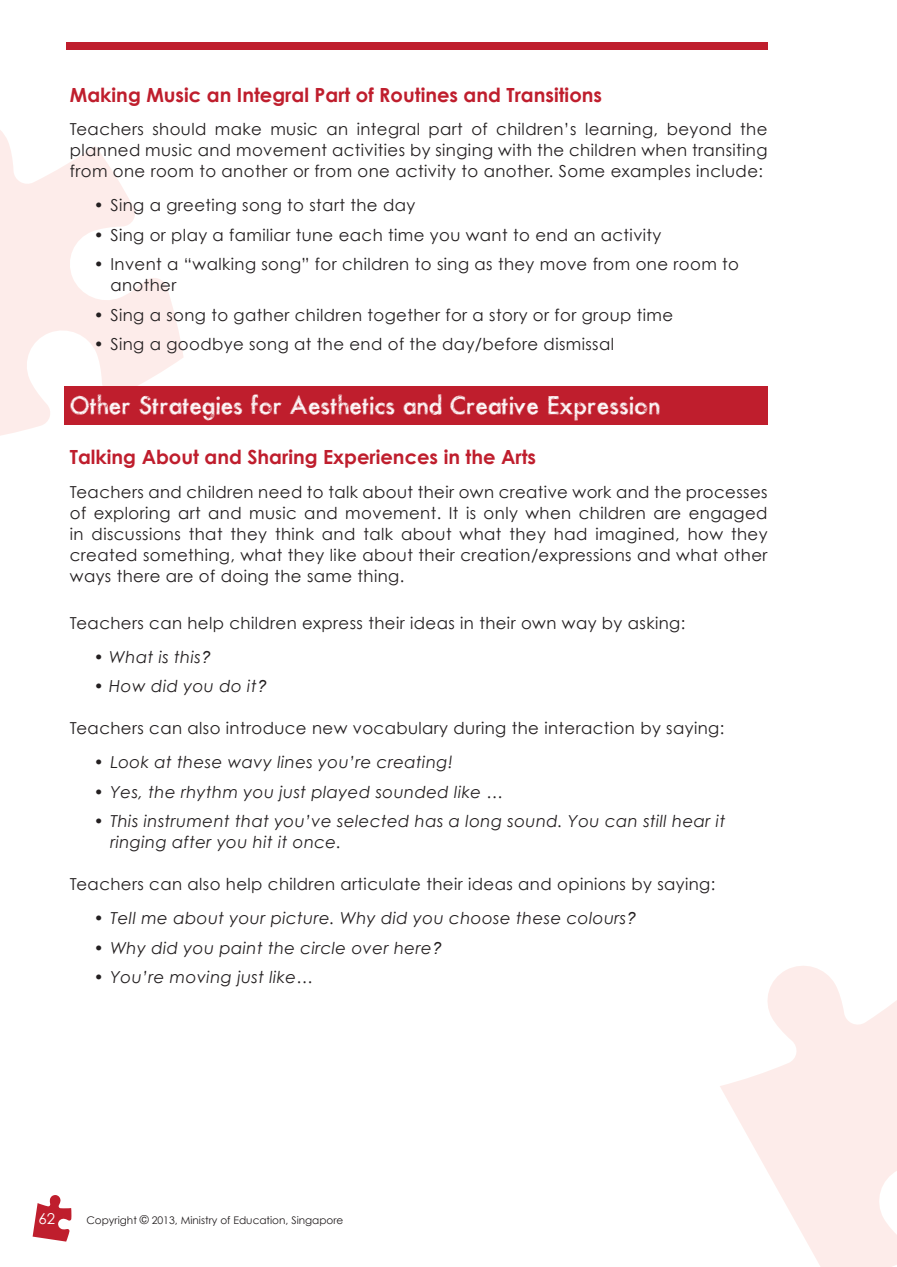
<style>
.page{position:relative;width:897px;height:1267px;background:#fff}
.page>*{position:absolute;margin:0;border:0;box-sizing:border-box;transform-origin:0 0}
.t1{font:24px "Sketchy";letter-spacing:.025em;color:#fff}
.t2{font:700 19.5px "Century Gothic";color:#bf1e2d}
.t3{font:16.5px/21px "Century Gothic";letter-spacing:.025em;color:#231f20;text-align:justify}
.t4{font:italic 16.5px/21px "Century Gothic";letter-spacing:.025em;color:#231f20}
.t5{font:15px "Century Gothic";color:#fff}
.t6{font:10.5px "Century Gothic";color:#231f20}
.s1{font-family:"Arial"}
.s2{font-size:12px}
</style>
<div class="page">
<div style="left:66px;top:42px;width:701px;height:8px;background:#bf1e2d"></div>
<svg style="left:33px;top:1195px;width:38px;height:46px"></svg>
<svg style="left:0;top:130px;width:183px;height:306px;fill:#fdecea"></svg>
<svg style="left:720px;top:966px;width:177px;height:300px;fill:#fdecea"></svg>
<div style="left:64px;top:386px;width:703px;height:39px;background:#bf1e2d"></div>
<p class="t2" style="left:70px;top:82px;width:533px">Making Music an Integral Part of Routines and Transitions</p>
<p class="t3" style="left:70px;top:119px;width:699px">Teachers should make music an integral part of children’s learning, beyond the planned music and movement activities by singing with the children when transiting from one room to another or from one activity to another. Some examples include:</p>
<p class="t3" style="left:94px;top:194px;width:323px">• Sing a greeting song to start the day</p>
<p class="t3" style="left:94px;top:224px;width:569px">• Sing or play a familiar tune each time you want to end an activity</p>
<p class="t3" style="left:110px;top:253px;width:630px;text-indent:-16px">• Invent a “walking song” for children to sing as they move from one room to another</p>
<p class="t3" style="left:94px;top:304px;width:581px">• Sing a song to gather children together for a story or for group time</p>
<p class="t3" style="left:94px;top:333px;width:521px">• Sing a goodbye song at the end of the day/before dismissal</p>
<h1 class="t1" style="left:70px;top:391px;width:591px">Other Strategies for Aesthetics and Creative Expression</h1>
<p class="t2" style="left:70px;top:445px;width:468px">Talking About and Sharing Experiences in the Arts</p>
<p class="t3" style="left:70px;top:481px;width:699px">Teachers and children need to talk about their own creative work and the processes of exploring art and music and movement. It is only when children are engaged in discussions that they think and talk about what they had imagined, how they created something, what they like about their creation/expressions and what other ways there are of doing the same thing.</p>
<p class="t3" style="left:70px;top:612px;width:617px">Teachers can help children express their ideas in their own way by asking:</p>
<p class="t4" style="left:94px;top:646px;width:118px">• What is this<span class="s1">?</span></p>
<p class="t4" style="left:94px;top:675px;width:174px">• How did you do it<span class="s1">?</span></p>
<p class="t3" style="left:70px;top:717px;width:656px">Teachers can also introduce new vocabulary during the interaction by saying:</p>
<p class="t4" style="left:94px;top:751px;width:360px">• Look at these wavy lines you’re creating!</p>
<p class="t4" style="left:94px;top:781px;width:410px">• Yes, the rhythm you just played sounded like …</p>
<p class="t4" style="left:110px;top:810px;width:616px;text-indent:-16px">• This instrument that you’ve selected has a long sound. You can still hear it ringing after you hit it once.</p>
<p class="t3" style="left:70px;top:873px;width:647px">Teachers can also help children articulate their ideas and opinions by saying:</p>
<p class="t4" style="left:94px;top:907px;width:543px">• Tell me about your picture. Why did you choose these colours<span class="s1">?</span></p>
<p class="t4" style="left:94px;top:937px;width:349px">• Why did you paint the circle over here<span class="s1">?</span></p>
<p class="t4" style="left:94px;top:966px;width:221px">• You’re moving just like…</p>
<p class="t5" style="left:39px;top:1209px;width:18px">62</p>
<p class="t6" style="left:86px;top:1213px;width:258px">Copyright <span class="s2">©</span> 2013, Ministry of Education, Singapore</p>
</div>
